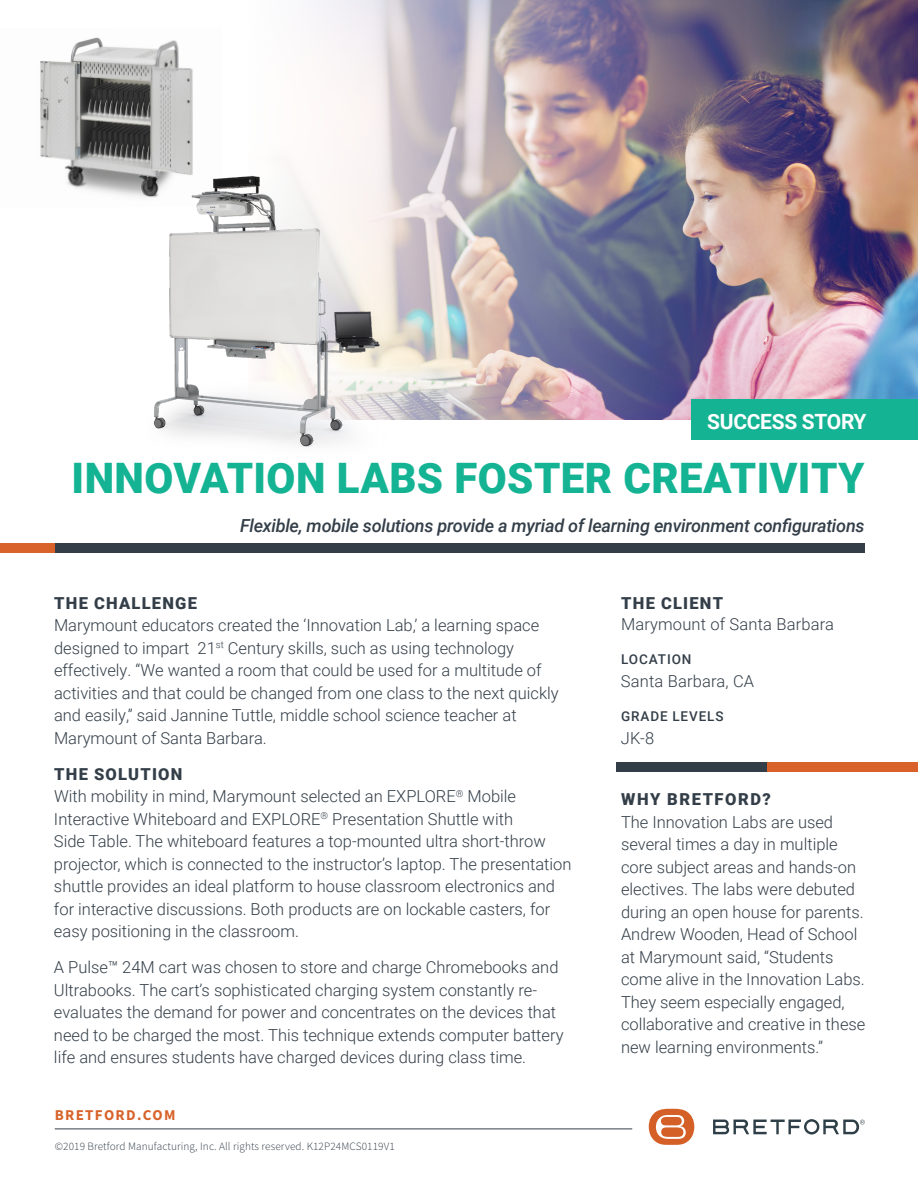
<style>
.page{position:relative;width:918px;height:1188px;background:#fff}
.page>*{position:absolute;margin:0;border:0;box-sizing:border-box;transform-origin:0 0}
.t1{font:900 42px "Roboto";letter-spacing:.01em;color:#14b393}
.t2{font:700 21px "Roboto";letter-spacing:-.015em;color:#fff}
.t3{font:italic 500 18px "Roboto";letter-spacing:-.015em;color:#333e48}
.t4{font:300 16.5px/22.5px "Roboto";color:#333e48}
.t5{font:900 16.5px "Roboto";letter-spacing:.075em;color:#333e48}
.t6{font:900 16.5px "Roboto";letter-spacing:.095em;color:#333e48}
.t7{font:700 15px "Source Sans Pro";letter-spacing:.09em;color:#d86229}
.t8{font:500 13.5px "Roboto";letter-spacing:.065em;color:#333e48}
.t9{font:300 11.25px "Source Sans Pro";letter-spacing:.01em;color:#333e48}
.s1{font-weight:900}
</style>
<div class="page">
<img style="left:313px;top:0;width:605px;height:419px">
<hr style="left:55px;top:1129px;width:577px;height:1px;background:#333e48">
<svg style="left:649px;top:1109px;width:45px;height:36px"></svg>
<svg style="left:713px;top:1119px;width:152px;height:16px"></svg>
<div style="left:617px;top:763px;width:301px;height:9px;background:#333e48"></div>
<div style="left:767px;top:763px;width:151px;height:9px;background:#d86229"></div>
<div style="left:0;top:543px;width:865px;height:10px;background:#333e48"></div>
<img style="left:40px;top:37px;width:153px;height:158px">
<div style="left:0;top:543px;width:55px;height:10px;background:#d86229"></div>
<img style="left:120px;top:151px;width:290px;height:296px">
<div style="left:692px;top:399px;width:226px;height:41px;background:#14b393"></div>
<p class="t2" style="left:707px;top:407px;width:161px">SUCCESS STORY</p>
<h1 class="t1" style="left:72px;top:449px;width:795px">INNOVATION LABS FOSTER CREATIVITY</h1>
<p class="t3" style="left:240px;top:513px;width:626px">Flexible, mobile solutions provide a myriad of learning environment configurations</p>
<p class="t5" style="left:54px;top:591px;width:144px">THE CHALLENGE</p>
<p class="t4" style="left:54px;top:614px;width:506px">Marymount educators created the ‘Innovation Lab,’ a learning space designed to impart 21<sup>st</sup> Century skills, such as using technology effectively. “We wanted a room that could be used for a multitude of activities and that could be changed from one class to the next quickly and easily,” said Jannine Tuttle, middle school science teacher at Marymount of Santa Barbara.</p>
<p class="t4" style="left:54px;top:762px;width:519px"><span class="s1">THE SOLUTION<br></span>With mobility in mind, Marymount selected an EXPLORE<sup>®</sup> Mobile Interactive Whiteboard and EXPLORE<sup>®</sup> Presentation Shuttle with<br>Side Table. The whiteboard features a top-mounted ultra short-throw projector, which is connected to the instructor’s laptop. The presentation shuttle provides an ideal platform to house classroom electronics and for interactive discussions. Both products are on lockable casters, for easy positioning in the classroom.</p>
<p class="t4" style="left:54px;top:956px;width:511px">A Pulse™ 24M cart was chosen to store and charge Chromebooks and Ultrabooks. The cart’s sophisticated charging system constantly re&shy;evaluates the demand for power and concentrates on the devices that need to be charged the most. This technique extends computer battery life and ensures students have charged devices during class time.</p>
<p class="t7" style="left:55px;top:1105px;width:122px">BRETFORD.COM</p>
<p class="t9" style="left:55px;top:1139px;width:341px">©2019 Bretford Manufacturing, Inc. All rights reserved. K12P24MCS0119V1</p>
<p class="t5" style="left:621px;top:592px;width:103px">THE CLIENT</p>
<p class="t4" style="left:621px;top:612px;width:214px">Marymount of Santa Barbara</p>
<p class="t8" style="left:621px;top:650px;width:72px">LOCATION</p>
<p class="t4" style="left:621px;top:669px;width:135px">Santa Barbara, CA</p>
<p class="t8" style="left:621px;top:707px;width:104px">GRADE LEVELS</p>
<p class="t4" style="left:621px;top:726px;width:35px">JK-8</p>
<p class="t6" style="left:621px;top:788px;width:151px">WHY BRETFORD?</p>
<p class="t4" style="left:621px;top:810px;width:246px">The Innovation Labs are used several times a day in multiple core subject areas and hands-on electives. The labs were debuted during an open house for parents.<br>Andrew Wooden, Head of School at Marymount said, “Students come alive in the Innovation Labs.<br>They seem especially engaged, collaborative and creative in these new learning environments.”</p>
</div>
